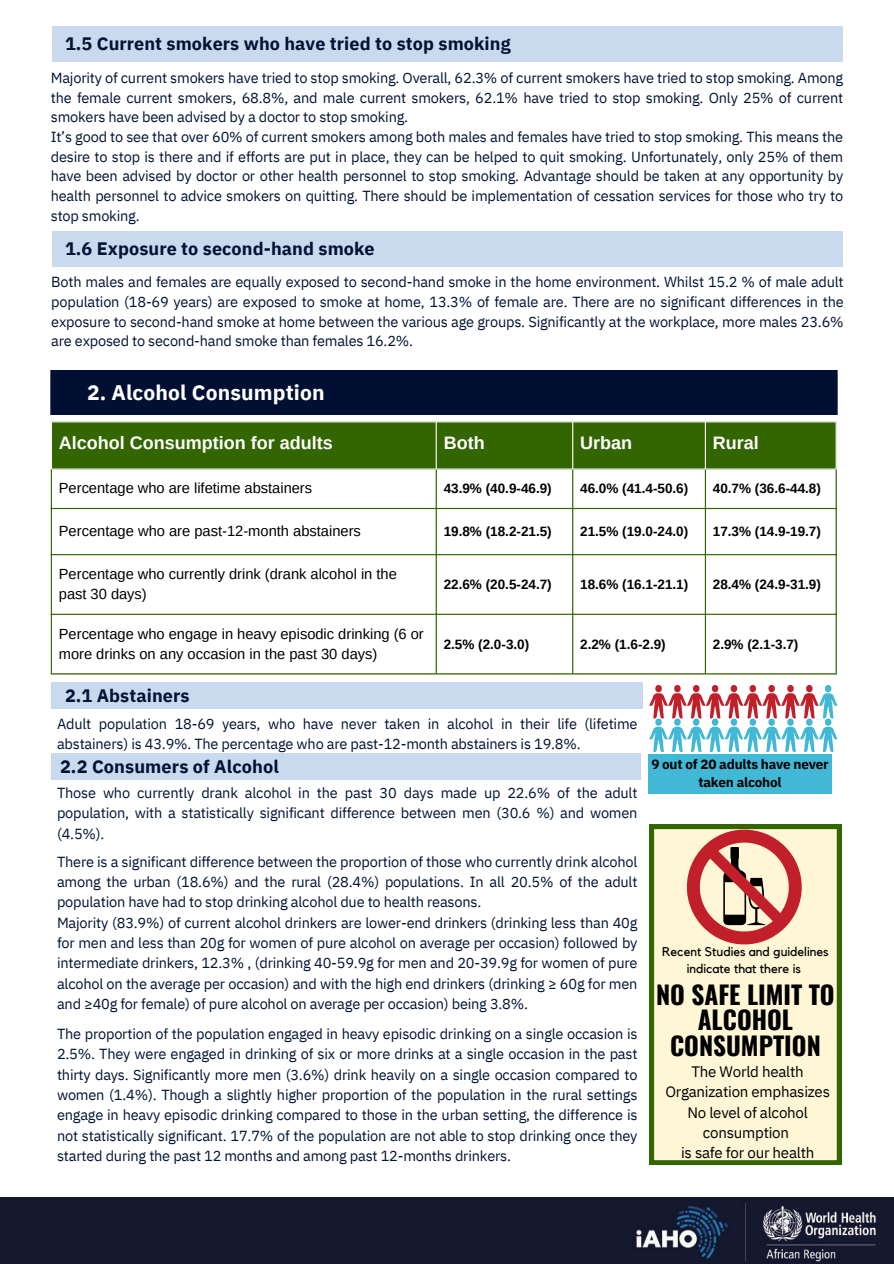
<style>
.page{position:relative;width:894px;height:1264px;background:#fff}
.page>*{position:absolute;margin:0;border:0;box-sizing:border-box;transform-origin:0 0}
.t1{font:700 25.2px/25.7px "Oswald";color:#000;text-align:center}
.t2{font:700 21px "IBM Plex Sans";letter-spacing:.005em;color:#feffff}
.t3{font:700 18.15px "IBM Plex Sans";letter-spacing:.005em;color:#001333}
.t4{font:700 18px "IBM Plex Sans";letter-spacing:.005em;color:#001333}
.t5{font:700 18px "Arimo";color:#fff}
.t6{font:15.15px/20.2px "IBM Plex Sans";letter-spacing:-.015em;color:#000;text-align:center}
.t7{font:14.7px/20.2px "Arimo";color:#000}
.t8{font:14.55px/20.4px "IBM Plex Sans";letter-spacing:-.015em;color:#001333}
.t9{font:700 13.5px "Arimo";color:#000}
.t10{font:700 13.5px/18px "IBM Plex Sans";letter-spacing:-.015em;color:#000;text-align:center}
.t11{font:12.75px/17px "Kollektif";color:#000;text-align:center}
</style>
<div class="page">
<img style="left:0;top:1197px;width:893px;height:66px">
<div style="left:51px;top:371px;width:786px;height:44px;background:#000f32"></div>
<div style="left:52px;top:422px;width:783px;height:46px;background:#360"></div>
<hr style="left:435px;top:422px;width:1px;height:46px;background:#fff">
<hr style="left:572px;top:422px;width:1px;height:46px;background:#fff">
<hr style="left:704px;top:422px;width:1px;height:46px;background:#fff">
<hr style="left:51px;top:469px;width:1px;height:204px;background:#360">
<hr style="left:435px;top:469px;width:1px;height:204px;background:#360">
<hr style="left:572px;top:469px;width:1px;height:204px;background:#360">
<hr style="left:704px;top:469px;width:1px;height:204px;background:#360">
<hr style="left:835px;top:469px;width:1px;height:204px;background:#360">
<hr style="left:51px;top:508px;width:785px;height:1px;background:#360">
<hr style="left:51px;top:554px;width:785px;height:1px;background:#360">
<hr style="left:51px;top:613px;width:785px;height:2px;background:#360">
<hr style="left:51px;top:673px;width:785px;height:1px;background:#360">
<svg style="left:649px;top:824px;width:192px;height:340px;background:#ede9c2"></svg>
<svg style="left:681px;top:824px;width:126px;height:126px;background:#d59e8a"></svg>
<svg style="left:649px;top:685px;width:188px;height:67px"></svg>
<div style="left:648px;top:754px;width:183px;height:40px;background:#41b8d5"></div>
<h3 class="t4" style="left:65px;top:31px;width:447px">1.5 Current smokers who have tried to stop smoking</h3>
<h4 class="t8" style="left:51px;top:68px;width:793px;line-height:19.6px">Majority of current smokers have tried to stop smoking. Overall, 62.3% of current smokers have tried to stop smoking. Among the female current smokers, 68.8%, and male current smokers, 62.1% have tried to stop smoking. Only 25% of current smokers have been advised by a doctor to stop smoking.<br>It’s good to see that over 60% of current smokers among both males and females have tried to stop smoking. This means the desire to stop is there and if efforts are put in place, they can be helped to quit smoking. Unfortunately, only 25% of them have been advised by doctor or other health personnel to stop smoking. Advantage should be taken at any opportunity by health personnel to advice smokers on quitting. There should be implementation of cessation services for those who try to stop smoking.</h4>
<p class="t4" style="left:65px;top:236px;width:311px">1.6 Exposure to second-hand smoke</p>
<h3 class="t8" style="left:51px;top:272px;width:793px;line-height:19.6px;text-align:justify">Both males and females are equally exposed to second-hand smoke in the home environment. Whilst 15.2 % of male adult population (18-69 years) are exposed to smoke at home, 13.3% of female are. There are no significant differences in the exposure to second-hand smoke at home between the various age groups. Significantly at the workplace, more males 23.6% are exposed to second-hand smoke than females 16.2%.</h3>
<h4 class="t2" style="left:87px;top:378px;width:239px">2. Alcohol Consumption</h4>
<h3 class="t5" style="left:59px;top:433px;width:275px">Alcohol Consumption for adults</h3>
<h4 class="t5" style="left:443px;top:433px;width:42px">Both</h4>
<p class="t5" style="left:580px;top:433px;width:53px">Urban</p>
<h2 class="t5" style="left:712px;top:433px;width:47px">Rural</h2>
<p class="t7" style="left:59px;top:478px;width:255px">Percentage who are lifetime abstainers</p>
<p class="t9" style="left:443px;top:481px;width:109px">43.9% (40.9-46.9)</p>
<p class="t9" style="left:580px;top:481px;width:109px">46.0% (41.4-50.6)</p>
<p class="t9" style="left:712px;top:481px;width:109px">40.7% (36.6-44.8)</p>
<p class="t7" style="left:59px;top:521px;width:303px">Percentage who are past-12-month abstainers</p>
<p class="t9" style="left:443px;top:524px;width:109px">19.8% (18.2-21.5)</p>
<p class="t9" style="left:580px;top:524px;width:109px">21.5% (19.0-24.0)</p>
<p class="t9" style="left:712px;top:524px;width:109px">17.3% (14.9-19.7)</p>
<p class="t7" style="left:59px;top:563px;width:339px">Percentage who currently drink (drank alcohol in the past 30 days)</p>
<p class="t9" style="left:443px;top:576px;width:109px">22.6% (20.5-24.7)</p>
<p class="t9" style="left:580px;top:576px;width:109px">18.6% (16.1-21.1)</p>
<p class="t9" style="left:712px;top:576px;width:109px">28.4% (24.9-31.9)</p>
<p class="t7" style="left:59px;top:623px;width:366px">Percentage who engage in heavy episodic drinking (6 or more drinks on any occasion in the past 30 days)</p>
<p class="t9" style="left:443px;top:636px;width:87px">2.5% (2.0-3.0)</p>
<p class="t9" style="left:580px;top:636px;width:87px">2.2% (1.6-2.9)</p>
<p class="t9" style="left:712px;top:636px;width:87px">2.9% (2.1-3.7)</p>
<h4 class="t4" style="left:65px;top:683px;width:126px">2.1 Abstainers</h4>
<h4 class="t8" style="left:57px;top:713px;width:581px;line-height:19.6px">Adult population 18-69 years, who have never taken in alcohol in their life (lifetime abstainers) is 43.9%. The percentage who are past-12-month abstainers is 19.8%.</h4>
<h5 class="t3" style="left:60px;top:754px;width:220px">2.2 Consumers of Alcohol</h5>
<p class="t8" style="left:57px;top:782px;width:582px;text-align:justify">Those who currently drank alcohol in the past 30 days made up 22.6% of the adult population, with a statistically significant difference between men (30.6 %) and women (4.5%).</p>
<p class="t8" style="left:57px;top:850px;width:582px">There is a significant difference between the proportion of those who currently drink alcohol among the urban (18.6%) and the rural (28.4%) populations. In all 20.5% of the adult population have had to stop drinking alcohol due to health reasons.<br>Majority (83.9%) of current alcohol drinkers are lower-end drinkers (drinking less than 40g for men and less than 20g for women of pure alcohol on average per occasion) followed by intermediate drinkers, 12.3% , (drinking 40-59.9g for men and 20-39.9g for women of pure alcohol on the average per occasion) and with the high end drinkers (drinking ≥ 60g for men and ≥40g for female) of pure alcohol on average per occasion) being 3.8%.</p>
<h1 class="t8" style="left:57px;top:1023px;width:582px;text-align:justify">The proportion of the population engaged in heavy episodic drinking on a single occasion is 2.5%. They were engaged in drinking of six or more drinks at a single occasion in the past thirty days. Significantly more men (3.6%) drink heavily on a single occasion compared to women (1.4%). Though a slightly higher proportion of the population in the rural settings engage in heavy episodic drinking compared to those in the urban setting, the difference is not statistically significant. 17.7% of the population are not able to stop drinking once they started during the past 12 months and among past 12-months drinkers.</h1>
<h4 class="t10" style="left:651px;top:754px;width:179px">9 out of 20 adults have never taken alcohol</h4>
<p class="t11" style="left:662px;top:943px;width:168px">Recent Studies and guidelines indicate that there is</p>
<p class="t1" style="left:656px;top:980px;width:180px">NO SAFE LIMIT TO<br>ALCOHOL<br>CONSUMPTION</p>
<p class="t6" style="left:665px;top:1061px;width:166px">The World health<br>Organization emphasizes<br>No level of alcohol consumption<br>is safe for our health</p>
</div>
